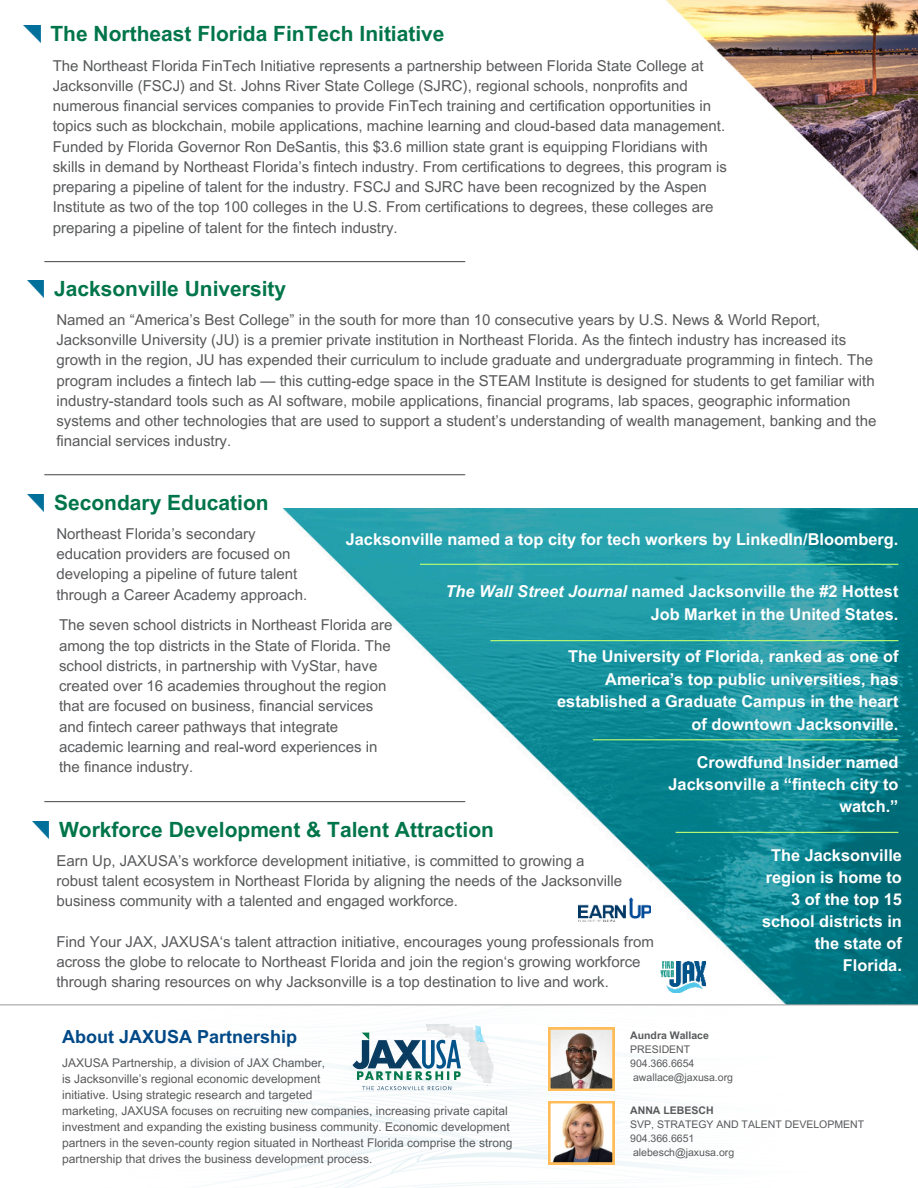
<style>
.page{position:relative;width:918px;height:1188px;background:#fff}
.page>*{position:absolute;margin:0;border:0;box-sizing:border-box;transform-origin:0 0}
.t1{font:700 21px "Arial MT Pro";color:#00754a}
.t2{font:700 18px "Arial MT Pro";color:#004987}
.t3{font:700 16.35px/22px "Arial MT Pro";color:#fff;text-align:right}
.t4{font:15px/20.2px "Arial MT Pro";color:#58595b}
.t5{font:12px/16px "Arial MT Pro";color:#58595b}
.t6{font:10.5px/14px "Arial MT Pro";color:#58595b}
.t7{font:700 10.5px "Arial MT Pro";color:#58595b}
.s1{font-style:italic}
</style>
<div class="page">
<img style="left:666px;top:0;width:252px;height:251px">
<img style="left:23px;top:26px;width:17px;height:17px">
<img style="left:27px;top:280px;width:17px;height:17px">
<hr style="left:44px;top:261px;width:421px;height:1px;background:#58595b">
<img style="left:284px;top:509px;width:634px;height:495px">
<hr style="left:44px;top:801px;width:421px;height:1px;background:#58595b">
<hr style="left:420px;top:564px;width:478px;height:1px;background:#c1ff72">
<hr style="left:490px;top:640px;width:408px;height:1px;background:#c1ff72">
<hr style="left:593px;top:739px;width:305px;height:1px;background:#c1ff72">
<hr style="left:676px;top:832px;width:222px;height:1px;background:#c1ff72">
<img style="left:27px;top:494px;width:17px;height:17px">
<hr style="left:0;top:1004px;width:918px;height:1px;background:#a6a6a6">
<img style="left:0;top:1005px;width:918px;height:183px">
<img style="left:334px;top:1013px;width:179px;height:89px">
<svg style="left:548px;top:1028px;width:67px;height:63px"></svg>
<img style="left:548px;top:1101px;width:67px;height:63px">
<hr style="left:44px;top:474px;width:421px;height:1px;background:#58595b">
<img style="left:32px;top:821px;width:17px;height:17px">
<img style="left:661px;top:962px;width:45px;height:30px">
<img style="left:579px;top:898px;width:72px;height:24px">
<h1 class="t1" style="left:50px;top:22px;width:396px">The Northeast Florida FinTech Initiative</h1>
<p class="t4" style="left:53px;top:56px;width:676px">The Northeast Florida FinTech Initiative represents a partnership between Florida State College at Jacksonville (FSCJ) and St. Johns River State College (SJRC), regional schools, nonprofits and numerous financial services companies to provide FinTech training and certification opportunities in topics such as blockchain, mobile applications, machine learning and cloud-based data management.<br>Funded by Florida Governor Ron DeSantis, this $3.6 million state grant is equipping Floridians with skills in demand by Northeast Florida’s fintech industry. From certifications to degrees, this program is preparing a pipeline of talent for the industry. FSCJ and SJRC have been recognized by the Aspen Institute as two of the top 100 colleges in the U.S. From certifications to degrees, these colleges are preparing a pipeline of talent for the fintech industry.</p>
<h1 class="t1" style="left:54px;top:276px;width:234px">Jacksonville University</h1>
<p class="t4" style="left:56px;top:310px;width:822px">Named an “America’s Best College” in the south for more than 10 consecutive years by U.S. News &amp; World Report, Jacksonville University (JU) is a premier private institution in Northeast Florida. As the fintech industry has increased its growth in the region, JU has expended their curriculum to include graduate and undergraduate programming in fintech. The program includes a fintech lab — this cutting-edge space in the STEAM Institute is designed for students to get familiar with industry-standard tools such as AI software, mobile applications, financial programs, lab spaces, geographic information systems and other technologies that are used to support a student’s understanding of wealth management, banking and the financial services industry.</p>
<h1 class="t1" style="left:54px;top:490px;width:216px">Secondary Education</h1>
<p class="t4" style="left:56px;top:524px;width:252px">Northeast Florida’s secondary education providers are focused on developing a pipeline of future talent through a Career Academy approach.</p>
<p class="t3" style="left:346px;top:529px;width:554px">Jacksonville named a top city for tech workers by LinkedIn/Bloomberg.</p>
<p class="t3" style="left:446px;top:581px;width:454px;line-height:22.5px"><span class="s1">The Wall Street Journal</span> named Jacksonville the #2 Hottest<br>Job Market in the United States.</p>
<p class="t3" style="left:557px;top:646px;width:343px;line-height:22.5px">The University of Florida, ranked as one of America’s top public universities, has established a Graduate Campus in the heart of downtown Jacksonville.</p>
<p class="t3" style="left:669px;top:752px;width:231px">Crowdfund Insider named<br>Jacksonville a “fintech city to watch.”</p>
<p class="t3" style="left:762px;top:845px;width:141px">The Jacksonville region is home to<br>3 of the top 15 school districts in the state of<br>Florida.</p>
<p class="t4" style="left:59px;top:616px;width:335px">The seven school districts in Northeast Florida are among the top districts in the State of Florida. The school districts, in partnership with VyStar, have created over 16 academies throughout the region that are focused on business, financial services and fintech career pathways that integrate academic learning and real-word experiences in the finance industry.</p>
<h1 class="t1" style="left:59px;top:817px;width:436px">Workforce Development &amp; Talent Attraction</h1>
<p class="t4" style="left:56px;top:851px;width:567px">Earn Up, JAXUSA’s workforce development initiative, is committed to growing a robust talent ecosystem in Northeast Florida by aligning the needs of the Jacksonville business community with a talented and engaged workforce.</p>
<p class="t4" style="left:56px;top:932px;width:599px">Find Your JAX, JAXUSA‘s talent attraction initiative, encourages young professionals from across the globe to relocate to Northeast Florida and join the region‘s growing workforce through sharing resources on why Jacksonville is a top destination to live and work.</p>
<p class="t2" style="left:62px;top:1026px;width:237px">About JAXUSA Partnership</p>
<p class="t5" style="left:62px;top:1055px;width:452px">JAXUSA Partnership, a division of JAX Chamber,<br>is Jacksonville’s regional economic development<br>initiative. Using strategic research and targeted<br>marketing, JAXUSA focuses on recruiting new companies, increasing private capital investment and expanding the existing business community. Economic development partners in the seven-county region situated in Northeast Florida comprise the strong partnership that drives the business development process.</p>
<p class="t7" style="left:630px;top:1029px;width:80px">Aundra Wallace</p>
<p class="t6" style="left:630px;top:1043px;width:104px">PRESIDENT<br>904.366.6654 awallace@jaxusa.org</p>
<p class="t7" style="left:630px;top:1104px;width:85px">ANNA LEBESCH</p>
<p class="t6" style="left:630px;top:1117px;width:235px">SVP, STRATEGY AND TALENT DEVELOPMENT<br>904.366.6651<br>alebesch@jaxusa.org</p>
</div>
